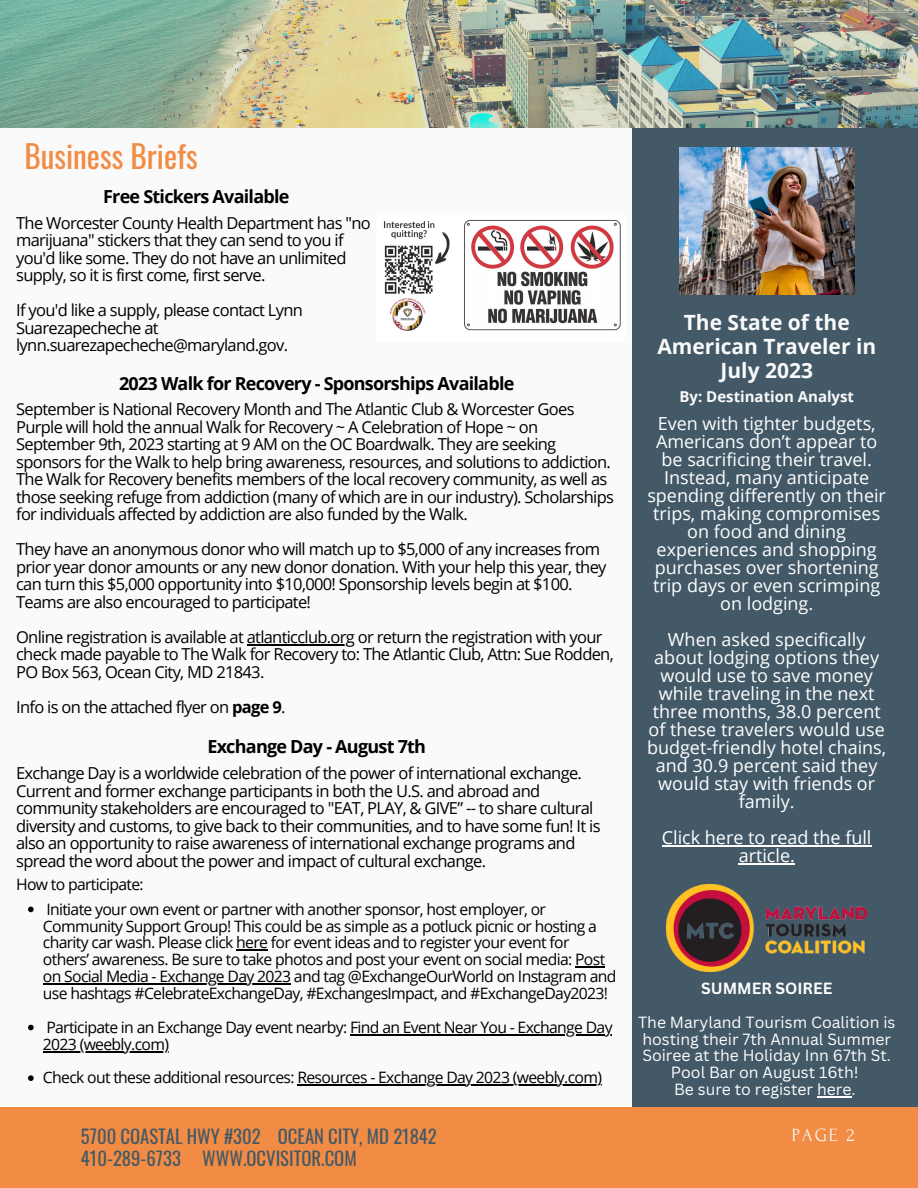
<style>
.page{position:relative;width:918px;height:1188px;background:#fafafa}
.page>*{position:absolute;margin:0;border:0;box-sizing:border-box;transform-origin:0 0}
.t1{font:31.2px "Oswald";color:#f28b43}
.t2{font:700 21px/23.7px "Open Sans";color:#fafafa;text-align:center}
.t3{font:18.6px/22.2px "Oswald";color:#435967}
.t4{font:18.6px "Forum";color:#fafafa}
.t5{font:18px/18px "Open Sans";color:#fff;text-align:center}
.t6{font:700 18px "Open Sans";letter-spacing:-.04em;color:#000}
.t7{font:16.5px/17.5px "Open Sans";letter-spacing:-.04em;color:#000}
.t8{font:15.75px/16.8px "Open Sans";letter-spacing:-.04em;color:#000}
.t9{font:15.75px/16.8px "Canva Sans";color:#fff;text-align:center}
.t10{font:700 15.75px "Canva Sans";color:#fff}
.t11{font:700 15px "Open Sans";color:#fafafa}
.s1{font-weight:700}
</style>
<div class="page">
<div style="left:633px;top:127px;width:285px;height:981px;background:#435967"></div>
<div style="left:0;top:1107px;width:918px;height:81px;background:#f28b43"></div>
<img style="left:0;top:0;width:918px;height:127px">
<img style="left:679px;top:147px;width:176px;height:148px">
<hr style="left:662px;top:845px;width:210px;height:1px;background:#fff">
<hr style="left:739px;top:863px;width:56px;height:1px;background:#fff">
<hr style="left:247px;top:644px;width:107px;height:1px;background:#000">
<img style="left:384px;top:220px;width:237px;height:111px">
<svg style="left:28px;top:907px;width:6px;height:5px"></svg>
<hr style="left:236px;top:950px;width:31px;height:1px;background:#000">
<hr style="left:575px;top:967px;width:30px;height:1px;background:#000">
<hr style="left:43px;top:983px;width:248px;height:2px;background:#000">
<svg style="left:28px;top:1025px;width:6px;height:5px"></svg>
<hr style="left:350px;top:1034px;width:262px;height:1px;background:#000">
<hr style="left:43px;top:1051px;width:125px;height:1px;background:#000">
<svg style="left:28px;top:1075px;width:6px;height:6px"></svg>
<hr style="left:297px;top:1085px;width:304px;height:1px;background:#000">
<img style="left:666px;top:884px;width:201px;height:88px">
<hr style="left:817px;top:1096px;width:35px;height:1px;background:#fff">
<p class="t1" style="left:24px;top:132px;width:175px">Business Briefs</p>
<p class="t6" style="left:103px;top:184px;width:188px">Free Stickers Available</p>
<p class="t7" style="left:16px;top:214px;width:356px">The Worcester County Health Department has "no marijuana" stickers that they can send to you if you'd like some. They do not have an unlimited supply, so it is first come, first serve.</p>
<p class="t7" style="left:16px;top:301px;width:288px">If you'd like a supply, please contact Lynn<br>Suarezapecheche at lynn.suarezapecheche@maryland.gov.</p>
<p class="t6" style="left:119px;top:370px;width:397px">2023 Walk for Recovery - Sponsorships Available</p>
<p class="t7" style="left:16px;top:400px;width:599px">September is National Recovery Month and The Atlantic Club &amp; Worcester Goes Purple will hold the annual Walk for Recovery ~ A Celebration of Hope ~ on September 9th, 2023 starting at 9 AM on the OC Boardwalk. They are seeking sponsors for the Walk to help bring awareness, resources, and solutions to addiction.<br>The Walk for Recovery benefits members of the local recovery community, as well as those seeking refuge from addiction (many of which are in our industry). Scholarships for individuals affected by addiction are also funded by the Walk.</p>
<p class="t7" style="left:16px;top:540px;width:592px">They have an anonymous donor who will match up to $5,000 of any increases from prior year donor amounts or any new donor donation. With your help this year, they can turn this $5,000 opportunity into $10,000! Sponsorship levels begin at $100.<br>Teams are also encouraged to participate!</p>
<p class="t7" style="left:16px;top:628px;width:599px">Online registration is available at atlanticclub.org or return the registration with your check made payable to The Walk for Recovery to: The Atlantic Club, Attn: Sue Rodden,<br>PO Box 563, Ocean City, MD 21843.</p>
<p class="t7" style="left:16px;top:698px;width:271px">Info is on the attached flyer on <span class="s1">page 9</span>.</p>
<p class="t6" style="left:207px;top:734px;width:220px">Exchange Day - August 7th</p>
<p class="t7" style="left:16px;top:764px;width:586px">Exchange Day is a worldwide celebration of the power of international exchange.<br>Current and former exchange participants in both the U.S. and abroad and community stakeholders are encouraged to "EAT, PLAY, &amp; GIVE” -- to share cultural diversity and customs, to give back to their communities, and to have some fun! It is also an opportunity to raise awareness of international exchange programs and spread the word about the power and impact of cultural exchange.</p>
<p class="t8" style="left:16px;top:876px;width:129px">How to participate:</p>
<p class="t8" style="left:43px;top:900px;width:575px">Initiate your own event or partner with another sponsor, host employer, or Community Support Group! This could be as simple as a potluck picnic or hosting a charity car wash. Please click here for event ideas and to register your event for others’ awareness. Be sure to take photos and post your event on social media: Post on Social Media - Exchange Day 2023 and tag @ExchangeOurWorld on Instagram and use hashtags #CelebrateExchangeDay, #ExchangesImpact, and #ExchangeDay2023!</p>
<p class="t8" style="left:43px;top:1018px;width:571px">Participate in an Exchange Day event nearby: Find an Event Near You - Exchange Day<br>2023 (weebly.com)</p>
<p class="t8" style="left:43px;top:1069px;width:561px">Check out these additional resources: Resources - Exchange Day 2023 (weebly.com)</p>
<p class="t2" style="left:657px;top:310px;width:220px">The State of the<br>American Traveler in<br>July 2023</p>
<p class="t11" style="left:680px;top:386px;width:176px">By: Destination Analyst</p>
<p class="t5" style="left:647px;top:414px;width:240px">Even with tighter budgets,<br>Americans don’t appear to be sacrificing their travel.<br>Instead, many anticipate spending differently on their trips, making compromises on food and dining experiences and shopping purchases over shortening trip days or even scrimping on lodging.</p>
<p class="t5" style="left:647px;top:630px;width:241px">When asked specifically about lodging options they would use to save money while traveling in the next three months, 38.0 percent of these travelers would use budget-friendly hotel chains, and 30.9 percent said they would stay with friends or family.</p>
<p class="t5" style="left:662px;top:828px;width:211px">Click here to read the full article.</p>
<p class="t10" style="left:701px;top:977px;width:133px">SUMMER SOIREE</p>
<p class="t9" style="left:638px;top:1013px;width:259px">The Maryland Tourism Coalition is hosting their 7th Annual Summer<br>Soiree at the Holiday Inn 67th St.<br>Pool Bar on August 16th!</p>
<p class="t9" style="left:674px;top:1081px;width:183px">Be sure to register here.</p>
<p class="t3" style="left:81px;top:1124px;width:357px">5700 COASTAL HWY #302 OCEAN CITY, MD 21842<br>410-289-6733 WWW.OCVISITOR.COM</p>
<p class="t4" style="left:792px;top:1125px;width:64px">PAGE 2</p>
</div>
